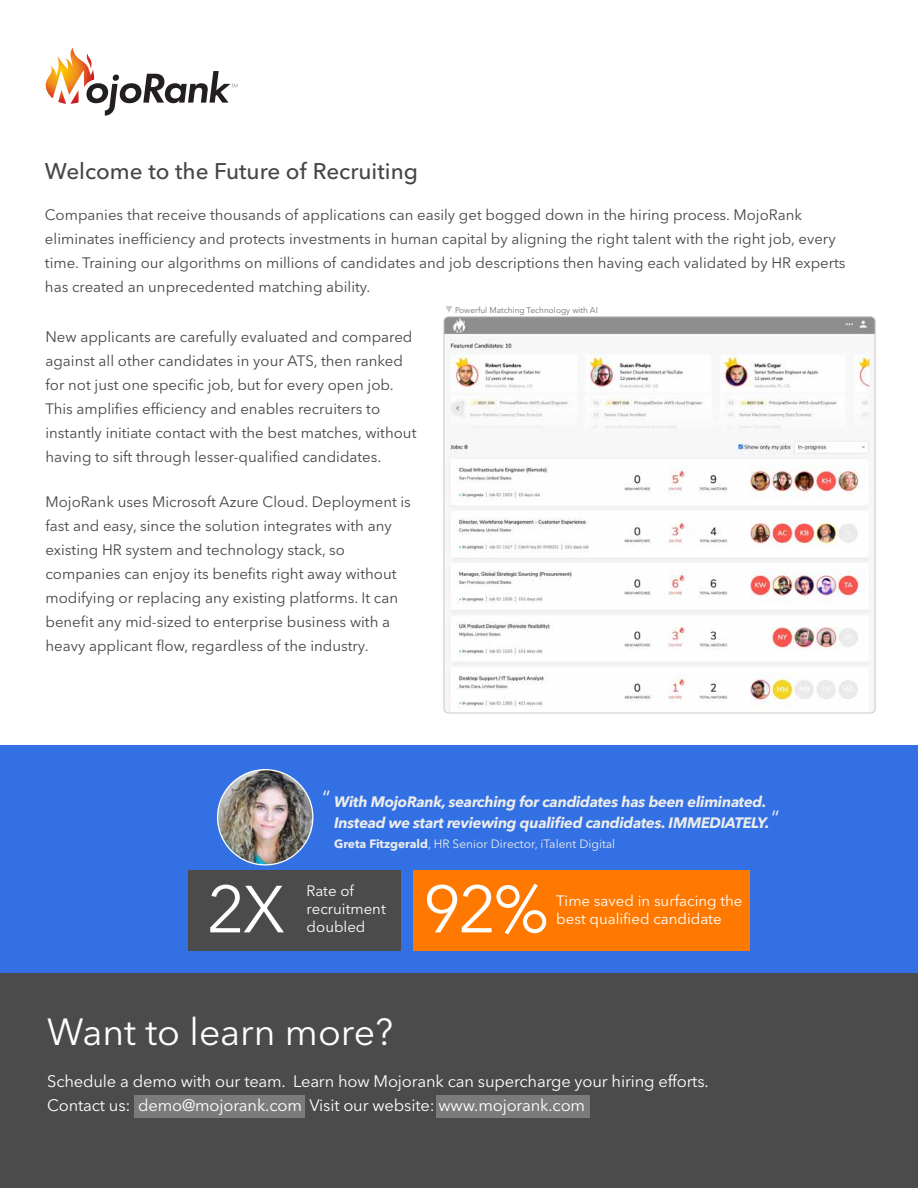
<style>
.page{position:relative;width:918px;height:1188px;background:#fff}
.page>*{position:absolute;margin:0;border:0;box-sizing:border-box;transform-origin:0 0}
.t1{font:65.85px "Avenir Next LT Pro";color:#fff}
.t2{font:37.5px "Avenir Next LT Pro";color:#fff}
.t3{font:500 22.5px "Avenir Next LT Pro";color:#464646}
.t4{font:20.55px "Avenir Next LT Pro";color:#fff}
.t5{font:16.5px/24px "Avenir Next LT Pro";letter-spacing:-.01em;color:#fff}
.t6{font:15px/24px "Avenir Next LT Pro";color:#464646}
.t7{font:italic 700 15px/20.5px "Avenir Next LT Pro";letter-spacing:-.02em;color:#ececec}
.t8{font:15px/18px "Avenir Next LT Pro";color:#fff}
.t9{font:12px "Avenir Next LT Pro";color:#ececec}
.t10{font:8.25px "Avenir Next LT Pro";color:#6d6e70}
.s1{font-weight:700}
</style>
<div class="page">
<img style="left:444px;top:318px;width:431px;height:395px">
<div style="left:0;top:745px;width:918px;height:239px;background:#3270e3"></div>
<div style="left:188px;top:870px;width:212px;height:80px;background:#4b4b4b"></div>
<div style="left:413px;top:870px;width:337px;height:80px;background:#ff7900"></div>
<img style="left:218px;top:770px;width:95px;height:95px;border-radius:48px">
<div style="left:0;top:973px;width:918px;height:215px;background:#4b4b4b"></div>
<svg style="left:445px;top:306px;width:8px;height:6px"></svg>
<svg style="left:45px;top:48px;width:192px;height:68px"></svg>
<div style="left:135px;top:1095px;width:170px;height:23px;background:#7b7b7b"></div>
<div style="left:436px;top:1095px;width:153px;height:23px;background:#7b7b7b"></div>
<h3 class="t3" style="left:45px;top:158px;width:375px">Welcome to the Future of Recruiting</h3>
<p class="t6" style="left:45px;top:202px;width:802px">Companies that receive thousands of applications can easily get bogged down in the hiring process. MojoRank eliminates inefficiency and protects investments in human capital by aligning the right talent with the right job, every time. Training our algorithms on millions of candidates and job descriptions then having each validated by HR experts has created an unprecedented matching ability.</p>
<p class="t6" style="left:45px;top:324px;width:372px">New applicants are carefully evaluated and compared against all other candidates in your ATS, then ranked for not just one specific job, but for every open job.<br>This amplifies efficiency and enables recruiters to instantly initiate contact with the best matches, without having to sift through lesser-qualified candidates.</p>
<p class="t6" style="left:45px;top:489px;width:367px">MojoRank uses Microsoft Azure Cloud. Deployment is fast and easy, since the solution integrates with any existing HR system and technology stack, so companies can enjoy its benefits right away without modifying or replacing any existing platforms. It can benefit any mid-sized to enterprise business with a heavy applicant flow, regardless of the industry.</p>
<p class="t10" style="left:455px;top:305px;width:144px">Powerful Matching Technology with AI</p>
<h3 class="t4" style="left:323px;top:785px;width:9px">“</h3>
<p class="t7" style="left:334px;top:792px;width:437px">With MojoRank, searching for candidates has been eliminated.<br>Instead we start reviewing qualified candidates. IMMEDIATELY.</p>
<p class="t9" style="left:334px;top:837px;width:283px"><span class="s1">Greta Fitzgerald</span>, HR Senior Director, iTalent Digital</p>
<h3 class="t4" style="left:772px;top:806px;width:9px">“</h3>
<h1 class="t1" style="left:207px;top:870px;width:80px">2X</h1>
<h1 class="t1" style="left:423px;top:870px;width:127px">92%</h1>
<p class="t8" style="left:307px;top:882px;width:81px">Rate of recruitment doubled</p>
<p class="t8" style="left:556px;top:892px;width:188px">Time saved in surfacing the best qualified candidate</p>
<h2 class="t2" style="left:47px;top:1010px;width:348px">Want to learn more?</h2>
<p class="t5" style="left:47px;top:1070px;width:663px">Schedule a demo with our team. Learn how Mojorank can supercharge your hiring efforts.<br>Contact us: demo@mojorank.com Visit our website: www.mojorank.com</p>
</div>
